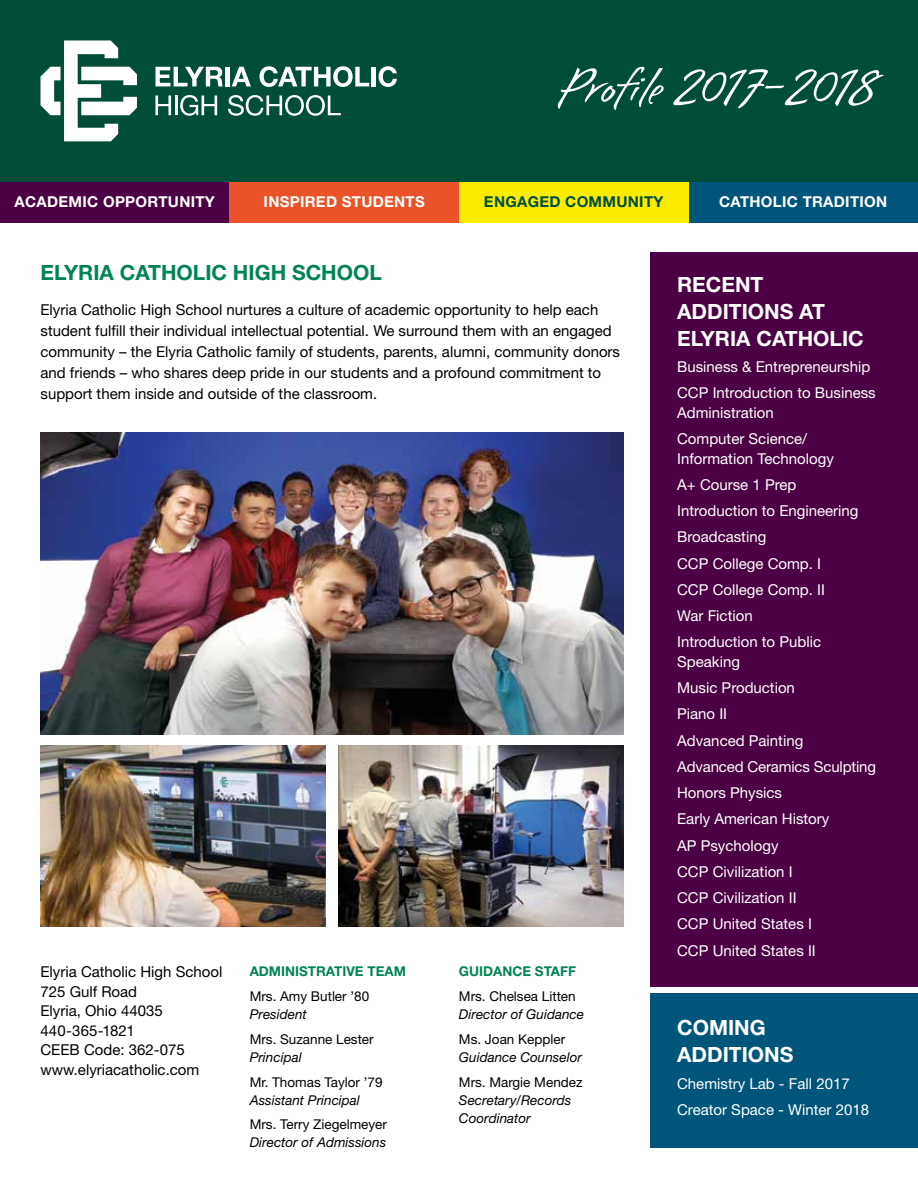
<style>
.page{position:relative;width:918px;height:1188px;background:#fff}
.page>*{position:absolute;margin:0;border:0;box-sizing:border-box;transform-origin:0 0}
.t1{font:66px "Brisa Alternates";letter-spacing:-.01em;color:#fff}
.t2{font:700 21px/27px "Helvetica Neue LT Std";color:#fff}
.t3{font:700 21px "Helvetica Neue LT Std";color:#008453}
.t4{font:15px/26.2px "Helvetica Neue LT Std";color:#fff}
.t5{font:15px/19.5px "Helvetica Neue LT Std";color:#000}
.t6{font:700 15px "Helvetica Neue LT Std";letter-spacing:.02em;color:#fff}
.t7{font:700 15px "Helvetica Neue LT Std";letter-spacing:.02em;color:#004e38}
.t8{font:italic 13.5px/18px "Helvetica Neue LT Std";color:#000}
.t9{font:13.5px "Helvetica Neue LT Std";color:#000}
.t10{font:700 13.5px "Helvetica Neue LT Std";color:#008453}
</style>
<div class="page">
<div style="left:650px;top:993px;width:268px;height:155px;background:#00567a"></div>
<img style="left:40px;top:432px;width:583px;height:302px">
<div style="left:650px;top:252px;width:268px;height:735px;background:#4c0045"></div>
<div style="left:0;top:0;width:918px;height:182px;background:#004e38"></div>
<svg style="left:155px;top:67px;width:68px;height:19px"></svg>
<div style="left:225px;top:67px;width:5px;height:19px;background:#fff"></div>
<svg style="left:232px;top:67px;width:19px;height:19px"></svg>
<svg style="left:259px;top:66px;width:110px;height:21px"></svg>
<hr style="left:372px;top:67px;width:4px;height:19px;background:#fff">
<svg style="left:379px;top:66px;width:18px;height:21px"></svg>
<svg style="left:155px;top:95px;width:62px;height:21px"></svg>
<svg style="left:228px;top:95px;width:113px;height:21px"></svg>
<svg style="left:41px;top:40px;width:96px;height:101px"></svg>
<img style="left:40px;top:745px;width:285px;height:182px">
<div style="left:0;top:182px;width:230px;height:40px;background:#4c0045"></div>
<div style="left:230px;top:182px;width:229px;height:40px;background:#ea5329"></div>
<div style="left:688px;top:182px;width:230px;height:40px;background:#00567a"></div>
<div style="left:459px;top:182px;width:229px;height:40px;background:#fced00"></div>
<img style="left:339px;top:745px;width:284px;height:182px">
<h1 class="t1" style="left:559px;top:54px;width:320px">Profile 2017-2018</h1>
<p class="t6" style="left:15px;top:192px;width:202px">ACADEMIC OPPORTUNITY</p>
<p class="t6" style="left:264px;top:192px;width:163px">INSPIRED STUDENTS</p>
<p class="t7" style="left:484px;top:192px;width:181px">ENGAGED COMMUNITY</p>
<p class="t6" style="left:719px;top:192px;width:170px">CATHOLIC TRADITION</p>
<h2 class="t3" style="left:40px;top:260px;width:343px">ELYRIA CATHOLIC HIGH SCHOOL</h2>
<p class="t5" style="left:40px;top:299px;width:581px;line-height:21px">Elyria Catholic High School nurtures a culture of academic opportunity to help each student fulfill their individual intellectual potential. We surround them with an engaged community – the Elyria Catholic family of students, parents, alumni, community donors and friends – who shares deep pride in our students and a profound commitment to support them inside and outside of the classroom.</p>
<p class="t5" style="left:40px;top:962px;width:183px">Elyria Catholic High School<br>725 Gulf Road<br>Elyria, Ohio 44035<br>440-365-1821<br>CEEB Code: 362-075 www.elyriacatholic.com</p>
<p class="t10" style="left:250px;top:963px;width:158px">ADMINISTRATIVE TEAM</p>
<p class="t9" style="left:250px;top:988px;width:121px">Mrs. Amy Butler ’80</p>
<p class="t8" style="left:250px;top:1005px;width:59px">President</p>
<p class="t9" style="left:250px;top:1031px;width:126px">Mrs. Suzanne Lester</p>
<p class="t8" style="left:250px;top:1048px;width:54px">Principal</p>
<p class="t9" style="left:250px;top:1074px;width:134px">Mr. Thomas Taylor ’79</p>
<p class="t8" style="left:250px;top:1091px;width:112px">Assistant Principal</p>
<p class="t9" style="left:250px;top:1117px;width:139px">Mrs. Terry Ziegelmeyer</p>
<p class="t8" style="left:250px;top:1133px;width:138px">Director of Admissions</p>
<p class="t10" style="left:459px;top:963px;width:119px">GUIDANCE STAFF</p>
<p class="t9" style="left:459px;top:988px;width:118px">Mrs. Chelsea Litten</p>
<p class="t8" style="left:459px;top:1005px;width:127px">Director of Guidance</p>
<p class="t9" style="left:459px;top:1031px;width:108px">Ms. Joan Keppler</p>
<p class="t8" style="left:459px;top:1048px;width:125px">Guidance Counselor</p>
<p class="t9" style="left:459px;top:1074px;width:125px">Mrs. Margie Mendez</p>
<p class="t8" style="left:459px;top:1091px;width:114px">Secretary/Records<br>Coordinator</p>
<h2 class="t2" style="left:677px;top:271px;width:188px">RECENT<br>ADDITIONS AT<br>ELYRIA CATHOLIC</h2>
<p class="t4" style="left:677px;top:354px;width:200px">Business &amp; Entrepreneurship<br>CCP Introduction to Business</p>
<p class="t4" style="left:677px;top:399px;width:132px">Administration<br>Computer Science/</p>
<p class="t4" style="left:677px;top:445px;width:183px">Information Technology<br>A+ Course 1 Prep<br>Introduction to Engineering<br>Broadcasting<br>CCP College Comp. I<br>CCP College Comp. II<br>War Fiction<br>Introduction to Public</p>
<p class="t4" style="left:677px;top:648px;width:200px">Speaking<br>Music Production<br>Piano II<br>Advanced Painting<br>Advanced Ceramics Sculpting<br>Honors Physics<br>Early American History<br>AP Psychology<br>CCP Civilization I<br>CCP Civilization II<br>CCP United States I<br>CCP United States II</p>
<h2 class="t2" style="left:677px;top:1014px;width:118px">COMING<br>ADDITIONS</h2>
<p class="t4" style="left:677px;top:1070px;width:193px">Chemistry Lab - Fall 2017<br>Creator Space - Winter 2018</p>
</div>
